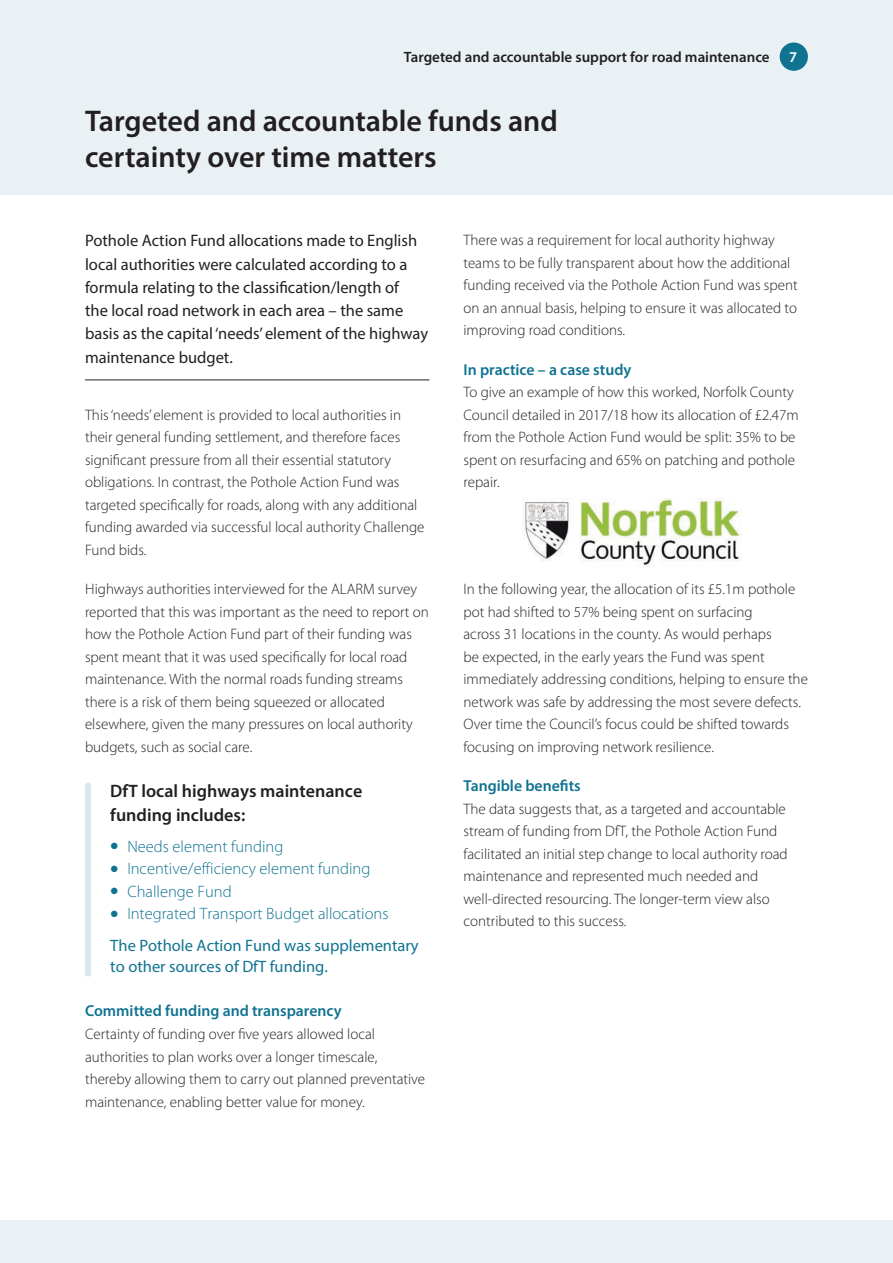
<style>
.page{position:relative;width:893px;height:1263px;background:#fff}
.page>*{position:absolute;margin:0;border:0;box-sizing:border-box;transform-origin:0 0}
.t1{font:600 30px/36px "Myriad Pro";color:#231f20}
.t2{font:600 18px/24px "Myriad Pro";color:#231f20}
.t3{font:16.65px/23.2px "Myriad Pro";color:#231f20}
.t4{font:300 16.5px/31.7px "Myriad Pro";color:#107391}
.t5{font:16.5px "Myriad Pro";color:#107391}
.t6{font:600 15.9px "Myriad Pro";color:#107391}
.t7{font:300 15.15px/22.5px "Myriad Pro";color:#231f20}
.t8{font:600 15px "Myriad Pro";color:#231f20}
.t9{font:600 15px "Myriad Pro";color:#fff}
.s1{font-weight:600;font-size:27.3px}
.s2{font-weight:400}
</style>
<div class="page">
<div style="left:0;top:0;width:893px;height:195px;background:#eaf1f5"></div>
<div style="left:0;top:1220px;width:893px;height:43px;background:#eaf1f5"></div>
<div style="left:780px;top:43px;width:28px;height:28px;background:#107391;border-radius:50%"></div>
<hr style="left:85px;top:379px;width:344px;height:1px;background:#231f20">
<div style="left:85px;top:785px;width:6px;height:189px;background:#d7e8ef"></div>
<img style="left:524px;top:498px;width:218px;height:69px">
<p class="t8" style="left:404px;top:48px;width:367px">Targeted and accountable support for road maintenance</p>
<p class="t9" style="left:789px;top:48px;width:10px">7</p>
<h1 class="t1" style="left:85px;top:102px;width:474px">Targeted and accountable funds and certainty over time matters</h1>
<p class="t3" style="left:85px;top:229px;width:345px">Pothole Action Fund allocations made to English local authorities were calculated according to a formula relating to the classification/length of<br>the local road network in each area – the same basis as the capital ‘needs’ element of the highway maintenance budget.</p>
<p class="t7" style="left:85px;top:403px;width:341px">This ‘needs’ element is provided to local authorities in their general funding settlement, and therefore faces significant pressure from all their essential statutory obligations. In contrast, the Pothole Action Fund was targeted specifically for roads, along with any additional funding awarded via successful local authority Challenge Fund bids.</p>
<p class="t7" style="left:85px;top:578px;width:345px">Highways authorities interviewed for the ALARM survey reported that this was important as the need to report on how the Pothole Action Fund part of their funding was spent meant that it was used specifically for local road maintenance. With the normal roads funding streams there is a risk of them being squeezed or allocated elsewhere, given the many pressures on local authority budgets, such as social care.</p>
<p class="t2" style="left:110px;top:778px;width:253px">DfT local highways maintenance funding includes:</p>
<p class="t4" style="left:110px;top:830px;width:175px"><span class="s1">•</span> Needs element funding</p>
<p class="t4" style="left:110px;top:853px;width:262px"><span class="s1">•</span> Incentive/efficiency element funding</p>
<p class="t4" style="left:110px;top:875px;width:123px"><span class="s1">•</span> Challenge Fund</p>
<p class="t4" style="left:110px;top:898px;width:310px"><span class="s1">•</span> Integrated Transport Budget allocations<br><span class="s2">The Pothole Action Fund was supplementary</span></p>
<p class="t5" style="left:110px;top:956px;width:219px">to other sources of DfT funding.</p>
<p class="t6" style="left:85px;top:1001px;width:258px">Committed funding and transparency</p>
<p class="t7" style="left:85px;top:1022px;width:342px">Certainty of funding over five years allowed local authorities to plan works over a longer timescale, thereby allowing them to carry out planned preventative maintenance, enabling better value for money.</p>
<p class="t7" style="left:463px;top:229px;width:336px">There was a requirement for local authority highway teams to be fully transparent about how the additional funding received via the Pothole Action Fund was spent on an annual basis, helping to ensure it was allocated to improving road conditions.</p>
<p class="t6" style="left:463px;top:359px;width:169px">In practice – a case study</p>
<p class="t7" style="left:463px;top:381px;width:337px">To give an example of how this worked, Norfolk County Council detailed in 2017/18 how its allocation of £2.47m from the Pothole Action Fund would be split: 35% to be spent on resurfacing and 65% on patching and pothole repair.</p>
<p class="t7" style="left:463px;top:578px;width:346px">In the following year, the allocation of its £5.1m pothole pot had shifted to 57% being spent on surfacing<br>across 31 locations in the county. As would perhaps<br>be expected, in the early years the Fund was spent immediately addressing conditions, helping to ensure the network was safe by addressing the most severe defects.<br>Over time the Council’s focus could be shifted towards focusing on improving network resilience.</p>
<p class="t6" style="left:463px;top:776px;width:119px">Tangible benefits</p>
<p class="t7" style="left:463px;top:797px;width:326px">The data suggests that, as a targeted and accountable stream of funding from DfT, the Pothole Action Fund facilitated an initial step change to local authority road maintenance and represented much needed and well-directed resourcing. The longer-term view also contributed to this success.</p>
</div>
